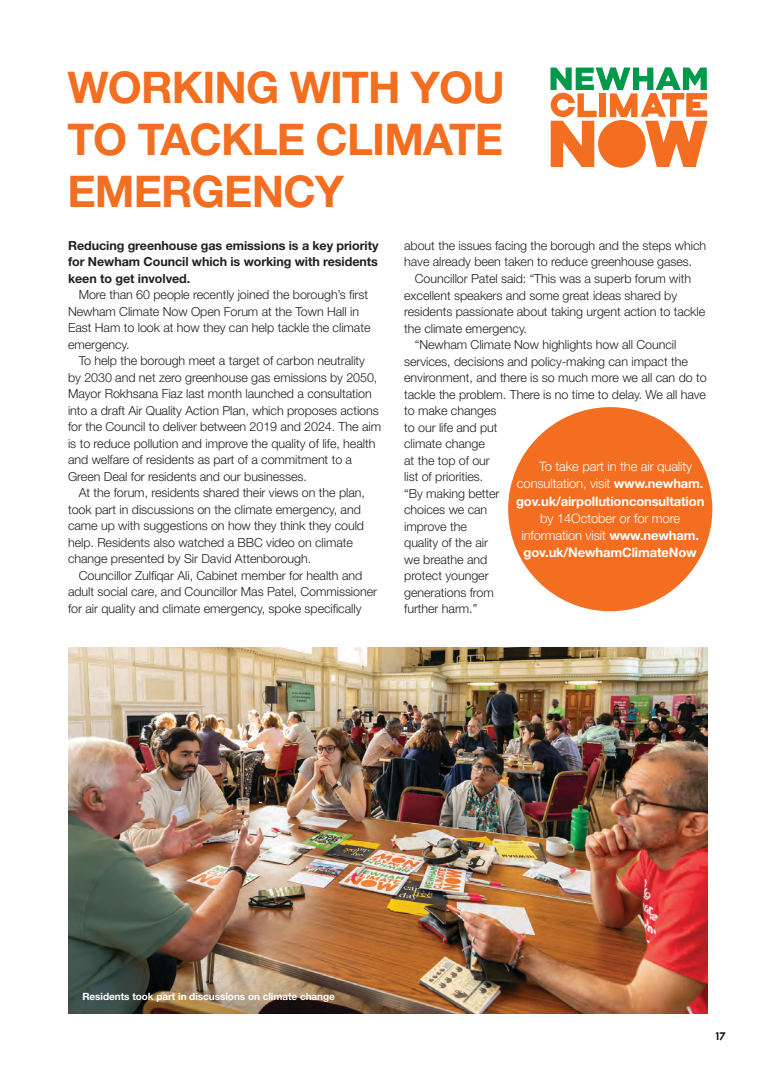
<style>
.page{position:relative;width:773px;height:1081px;background:#fff}
.page>*{position:absolute;margin:0;border:0;box-sizing:border-box;transform-origin:0 0}
.t1{font:700 43.75px/51.9px "Helvetica Neue";letter-spacing:-.02em;color:#f36e21;text-align:justify}
.t2{font:300 13px "Helvetica Neue";letter-spacing:-.01em;color:#fff}
.t3{font:700 13px "Helvetica Neue";letter-spacing:-.01em;color:#fff}
.t4{font:300 12.5px/16.5px "Helvetica Neue";letter-spacing:-.005em;color:#231f20}
.t5{font:700 12.5px/16.5px "Helvetica Neue";letter-spacing:-.005em;color:#231f20;text-align:justify}
.t6{font:700 10px "Helvetica Neue";letter-spacing:-.005em;color:#fff}
.t7{font:500 10px "Futura";color:#231f20}
.s1{font-weight:700}
</style>
<div class="page">
<svg style="left:550px;top:67px;width:157px;height:100px"></svg>
<img style="left:69px;top:647px;width:638px;height:366px">
<div style="left:508px;top:407px;width:204px;height:204px;background:#f36e21;border-radius:50%"></div>
<p class="t1" style="left:67px;top:61px;width:439px">WORKING WITH YOU TO TACKLE CLIMATE EMERGENCY</p>
<p class="t5" style="left:68px;top:237px;width:312px">Reducing greenhouse gas emissions is a key priority for Newham Council which is working with residents keen to get involved.</p>
<p class="t4" style="left:68px;top:286px;width:304px;text-indent:11px">More than 60 people recently joined the borough’s first Newham Climate Now Open Forum at the Town Hall in East Ham to look at how they can help tackle the climate emergency.</p>
<p class="t4" style="left:68px;top:352px;width:314px;text-indent:11px">To help the borough meet a target of carbon neutrality<br>by 2030 and net zero greenhouse gas emissions by 2050, Mayor Rokhsana Fiaz last month launched a consultation into a draft Air Quality Action Plan, which proposes actions for the Council to deliver between 2019 and 2024. The aim is to reduce pollution and improve the quality of life, health and welfare of residents as part of a commitment to a Green Deal for residents and our businesses.</p>
<p class="t4" style="left:68px;top:484px;width:298px;text-indent:11px">At the forum, residents shared their views on the plan, took part in discussions on the climate emergency, and came up with suggestions on how they think they could help. Residents also watched a BBC video on climate change presented by Sir David Attenborough.</p>
<p class="t4" style="left:68px;top:567px;width:310px;text-indent:11px">Councillor Zulfiqar Ali, Cabinet member for health and adult social care, and Councillor Mas Patel, Commissioner for air quality and climate emergency, spoke specifically</p>
<p class="t4" style="left:404px;top:237px;width:303px">about the issues facing the borough and the steps which have already been taken to reduce greenhouse gases.</p>
<p class="t4" style="left:404px;top:270px;width:302px;text-indent:11px">Councillor Patel said: “This was a superb forum with excellent speakers and some great ideas shared by residents passionate about taking urgent action to tackle the climate emergency.</p>
<p class="t4" style="left:404px;top:336px;width:304px;text-indent:11px">“Newham Climate Now highlights how all Council services, decisions and policy-making can impact the environment, and there is so much more we all can do to tackle the problem. There is no time to delay. We all have to make changes<br>to our life and put<br>climate change<br>at the top of our<br>list of priorities.<br>“By making better<br>choices we can<br>improve the<br>quality of the air<br>we breathe and<br>protect younger<br>generations from<br>further harm.”</p>
<p class="t2" style="left:539px;top:459px;width:154px">To take part in the air quality</p>
<p class="t2" style="left:517px;top:476px;width:188px">consultation, visit <span class="s1">www.newham.</span></p>
<p class="t3" style="left:516px;top:493px;width:190px">gov.uk/airpollutionconsultation</p>
<p class="t2" style="left:540px;top:510px;width:141px">by 14October or for more</p>
<p class="t2" style="left:521px;top:527px;width:179px">information visit <span class="s1">www.newham.</span></p>
<p class="t3" style="left:523px;top:544px;width:175px">gov.uk/NewhamClimateNow</p>
<p class="t6" style="left:82px;top:990px;width:254px">Residents took part in discussions on climate change</p>
<p class="t7" style="left:714px;top:1029px;width:13px">17</p>
</div>
